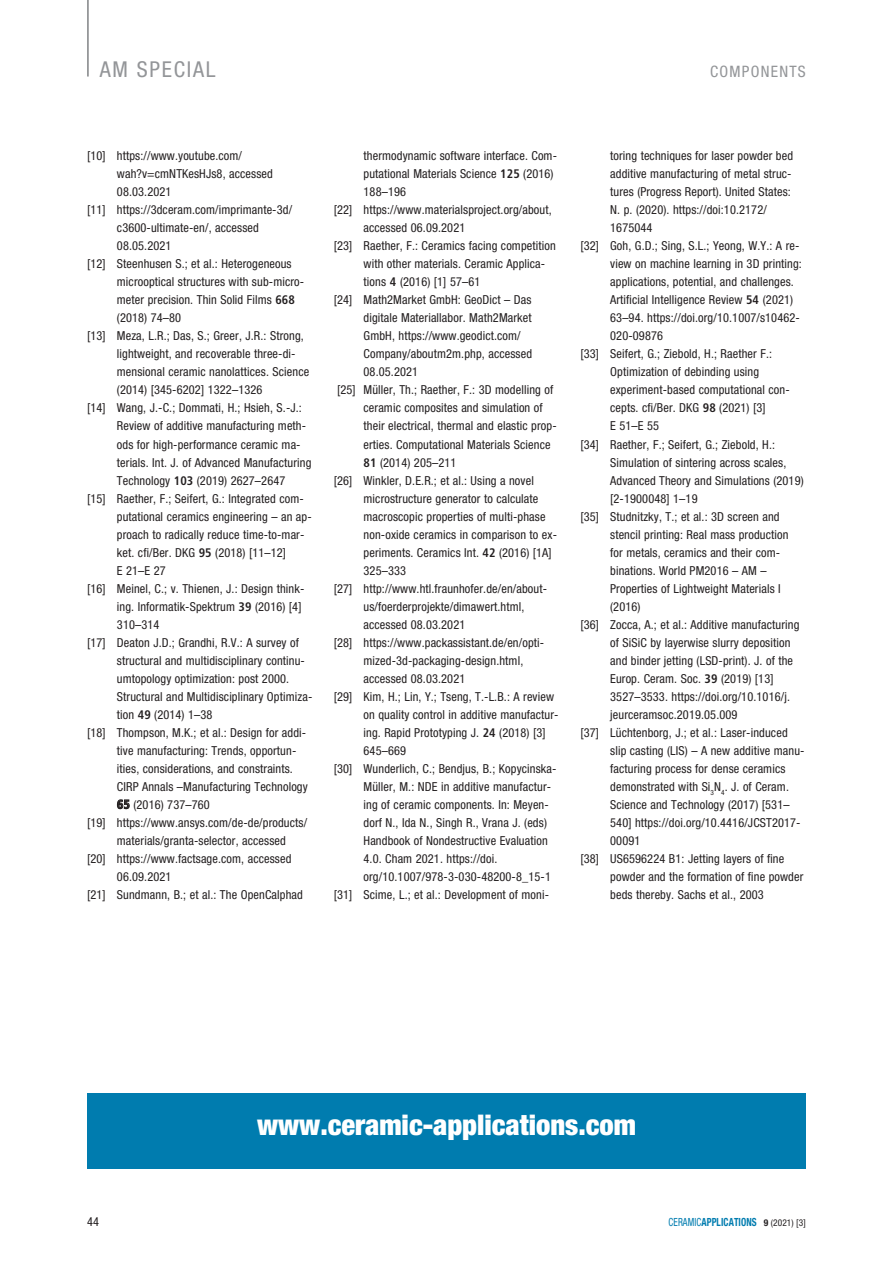
<style>
.page{position:relative;width:893px;height:1263px;background:#fff}
.page>*{position:absolute;margin:0;border:0;box-sizing:border-box;transform-origin:0 0}
.t1{font:900 condensed 28.5px "Helvetica Neue";color:#fff}
.t2{font:condensed 21.9px "Helvetica Neue";letter-spacing:.08em;color:#939598}
.t3{font:condensed 15.75px "Helvetica Neue";letter-spacing:.08em;color:#939598}
.Referenzen{font:condensed 12.3px/18px "Helvetica Neue";letter-spacing:.01em;color:#231f20}
.t4{font:700 condensed 11.25px "Helvetica Neue";letter-spacing:.01em;color:#007caf;scale:.83 1}
.s1{font-family:"Frutiger";font-weight:700}
.s2{font-weight:400}
.s3{font-size:9.3px;color:#231f20}
.s4{font-weight:400;font-size:9.3px;color:#231f20}
</style>
<div class="page">
<hr style="left:87px;top:0;width:2px;height:77px;background:#808285">
<svg style="left:117px;top:799px;width:13px;height:10px"></svg>
<div style="left:87px;top:1093px;width:719px;height:75px;background:#007caf"></div>
<h2 class="t2" style="left:100px;top:56px;width:117px">AM SPECIAL</h2>
<p class="t3" style="left:710px;top:62px;width:97px">COMPONENTS</p>
<p class="Referenzen" style="left:117px;top:147px;width:157px;text-indent:-30px">[10] https://www.youtube.com/ wah?v=cmNTKesHJs8, accessed<br>08.03.2021</p>
<p class="Referenzen" style="left:117px;top:201px;width:177px;text-indent:-30px">[11] https://3dceram.com/imprimante-3d/ c3600-ultimate-en/, accessed<br>08.05.2021</p>
<p class="Referenzen" style="left:117px;top:255px;width:187px;text-indent:-30px">[12] Steenhusen S.; et al.: Heterogeneous microoptical structures with sub-micro&shy;meter precision. Thin Solid Films <span class="s1">668 </span>(2018) 74–80</p>
<p class="Referenzen" style="left:117px;top:327px;width:194px;text-indent:-30px">[13] Meza, L.R.; Das, S.; Greer, J.R.: Strong, lightweight, and recoverable three-di&shy;mensional ceramic nanolattices. Science (2014) [345-6202] 1322–1326</p>
<p class="Referenzen" style="left:117px;top:399px;width:196px;text-indent:-30px">[14] Wang, J.-C.; Dommati, H.; Hsieh, S.-J.:<br>Review of additive manufacturing meth&shy;ods for high-performance ceramic ma&shy;terials. Int. J. of Advanced Manufacturing Technology <span class="s1">103</span> (2019) 2627–2647</p>
<p class="Referenzen" style="left:117px;top:489px;width:196px;text-indent:-30px">[15] Raether, F.; Seifert, G.: Integrated com&shy;putational ceramics engineering – an ap&shy;proach to radically reduce time-to-mar&shy;ket. cfi/Ber. DKG <span class="s1">95</span> (2018) [11–12]<br>E 21–E 27</p>
<p class="Referenzen" style="left:117px;top:579px;width:189px;text-indent:-30px">[16] Meinel, C.; v. Thienen, J.: Design think&shy;ing. Informatik-Spektrum <span class="s1">39</span> (2016) [4]<br>310–314</p>
<p class="Referenzen" style="left:117px;top:633px;width:197px;text-indent:-30px">[17] Deaton J.D.; Grandhi, R.V.: A survey of structural and multidisciplinary continu&shy;umtopology optimization: post 2000.<br>Structural and Multidisciplinary Optimiza&shy;tion <span class="s1">49</span> (2014) 1–38</p>
<p class="Referenzen" style="left:117px;top:723px;width:192px;text-indent:-30px">[18] Thompson, M.K.; et al.: Design for addi&shy;tive manufacturing: Trends, opportun&shy;ities, considerations, and constraints.<br>CIRP Annals –Manufacturing Technology <span class="s1">65</span> (2016) 737–760</p>
<p class="Referenzen" style="left:117px;top:813px;width:192px;text-indent:-30px">[19] https://www.ansys.com/de-de/products/ materials/granta-selector, accessed</p>
<p class="Referenzen" style="left:117px;top:849px;width:176px;text-indent:-30px">[20] https://www.factsage.com, accessed<br>06.09.2021</p>
<p class="Referenzen" style="left:87px;top:885px;width:217px">[21] Sundmann, B.; et al.: The OpenCalphad</p>
<p class="Referenzen" style="left:364px;top:147px;width:195px">thermodynamic software interface. Com&shy;putational Materials Science <span class="s1">125</span> (2016)<br>188–196</p>
<p class="Referenzen" style="left:364px;top:201px;width:190px;text-indent:-30px">[22] https://www.materialsproject.org/about, accessed 06.09.2021</p>
<p class="Referenzen" style="left:364px;top:237px;width:194px;text-indent:-30px">[23] Raether, F.: Ceramics facing competition with other materials. Ceramic Applica&shy;tions <span class="s1">4</span> (2016) [1] 57–61</p>
<p class="Referenzen" style="left:364px;top:291px;width:170px;text-indent:-30px">[24] Math2Market GmbH: GeoDict – Das digitale Materiallabor. Math2Market<br>GmbH, https://www.geodict.com/<br>Company/aboutm2m.php, accessed<br>08.05.2021</p>
<p class="Referenzen" style="left:364px;top:381px;width:195px;text-indent:-26px">[25] Müller, Th.; Raether, F.: 3D modelling of ceramic composites and simulation of their electrical, thermal and elastic prop&shy;erties. Computational Materials Science <span class="s1">81</span> (2014) 205–211</p>
<p class="Referenzen" style="left:364px;top:471px;width:195px;text-indent:-30px">[26] Winkler, D.E.R.; et al.: Using a novel microstructure generator to calculate macroscopic properties of multi-phase non-oxide ceramics in comparison to ex&shy;periments. Ceramics Int. <span class="s1">42</span> (2016) [1A] 325–333</p>
<p class="Referenzen" style="left:364px;top:579px;width:185px;text-indent:-30px">[27] http://www.htl.fraunhofer.de/en/about&shy;us/foerderprojekte/dimawert.html, accessed 08.03.2021</p>
<p class="Referenzen" style="left:364px;top:633px;width:182px;text-indent:-30px">[28] https://www.packassistant.de/en/opti&shy;mized-3d-packaging-design.html, accessed 08.03.2021</p>
<p class="Referenzen" style="left:364px;top:687px;width:197px;text-indent:-30px">[29] Kim, H.; Lin, Y.; Tseng, T.-L.B.: A review on quality control in additive manufactur&shy;ing. Rapid Prototyping J. <span class="s1">24</span> (2018) [3] 645–669</p>
<p class="Referenzen" style="left:364px;top:759px;width:194px;text-indent:-30px">[30] Wunderlich, C.; Bendjus, B.; Kopycinska-Müller, M.: NDE in additive manufactur&shy;ing of ceramic components. In: Meyen&shy;dorf N., Ida N., Singh R., Vrana J. (eds)<br>Handbook of Nondestructive Evaluation 4.0. Cham 2021. https://doi. org/10.1007/978-3-030-48200-8_15-1</p>
<p class="Referenzen" style="left:334px;top:885px;width:217px">[31] Scime, L.; et al.: Development of moni-</p>
<p class="Referenzen" style="left:610px;top:147px;width:184px">toring techniques for laser powder bed additive manufacturing of metal struc&shy;tures (Progress Report). United States:<br>N. p. (2020). https://doi:10.2172/ 1675044</p>
<p class="Referenzen" style="left:610px;top:237px;width:193px;text-indent:-30px">[32] Goh, G.D.; Sing, S.L.; Yeong, W.Y.: A re&shy;view on machine learning in 3D printing: applications, potential, and challenges.<br>Artificial Intelligence Review <span class="s1">54</span> (2021)<br>63–94. https://doi.org/10.1007/s10462- 020-09876</p>
<p class="Referenzen" style="left:610px;top:345px;width:181px;text-indent:-30px">[33] Seifert, G.; Ziebold, H.; Raether F.:<br>Optimization of debinding using experiment-based computational con&shy;cepts. cfi/Ber. DKG <span class="s1">98</span> (2021) [3]<br>E 51–E 55</p>
<p class="Referenzen" style="left:610px;top:435px;width:195px;text-indent:-30px">[34] Raether, F.; Seifert, G.; Ziebold, H.:<br>Simulation of sintering across scales, Advanced Theory and Simulations (2019) [2-1900048] 1–19</p>
<p class="Referenzen" style="left:610px;top:507px;width:180px;text-indent:-30px">[35] Studnitzky, T.; et al.: 3D screen and stencil printing: Real mass production for metals, ceramics and their com&shy;binations. World PM2016 – AM –<br>Properties of Lightweight Materials I (2016)</p>
<p class="Referenzen" style="left:610px;top:615px;width:191px;text-indent:-30px">[36] Zocca, A.; et al.: Additive manufacturing of SiSiC by layerwise slurry deposition and binder jetting (LSD-print). J. of the Europ. Ceram. Soc. <span class="s1">39</span> (2019) [13] 3527–3533. https://doi.org/10.1016/j. jeurceramsoc.2019.05.009</p>
<p class="Referenzen" style="left:610px;top:723px;width:196px;text-indent:-30px">[37] Lüchtenborg, J.; et al.: Laser-induced slip casting (LIS) – A new additive manu&shy;facturing process for dense ceramics demonstrated with Si<sub>3</sub>N<sub>4</sub>. J. of Ceram.<br>Science and Technology (2017) [531– 540] https://doi.org/10.4416/JCST2017- 00091</p>
<p class="Referenzen" style="left:610px;top:849px;width:195px;text-indent:-30px">[38] US6596224 B1: Jetting layers of fine powder and the formation of fine powder beds thereby. Sachs et al., 2003</p>
<p class="t1" style="left:257px;top:1107px;width:380px">www.ceramic-applications.com</p>
<p class="Referenzen" style="left:87px;top:1212px;width:14px">44</p>
<p class="t4" style="left:669px;top:1215px;width:167px"><span class="s2">CERAMIC</span>APPLICATIONS <span class="s3">9</span> <span class="s4">(2021) [3]</span></p>
</div>
